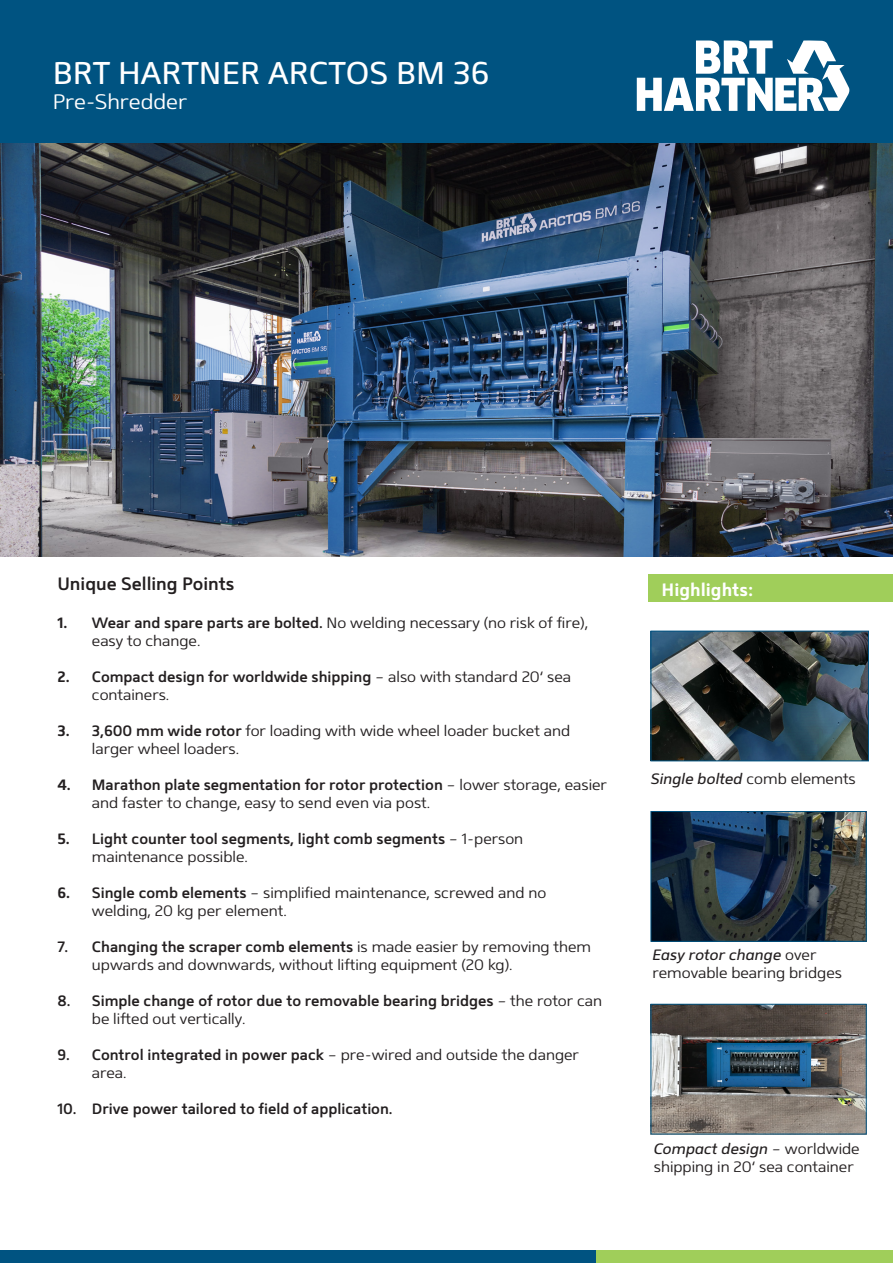
<style>
.page{position:relative;width:893px;height:1263px;background:#fff}
.page>*{position:absolute;margin:0;border:0;box-sizing:border-box;transform-origin:0 0}
.t1{font:31.5px "Mentone";color:#fff}
.t2{font:300 21px "Mentone";color:#fff}
.t3{font:600 18px "Mentone";color:#231f20}
.Stichpunkte{font:700 18px "Mentone";color:#fff}
.Stichpunkte-2{font:600 15px "Mentone";color:#231f20}
.Stichpunkte-3{font:300 15px "Mentone";color:#231f20}
.Bildunterschrift{font:300 15px/18px "Mentone";color:#231f20}
.Bildunterschrift-2{font:italic 15px "Mentone";color:#231f20}
.s1{font-weight:700}
.s2{font-weight:600}
.s3{font-weight:300}
.s4{font-weight:300;font-style:normal}
.s5{font-weight:400;font-style:italic}
</style>
<div class="page">
<img style="left:652px;top:813px;width:213px;height:127px">
<div style="left:650px;top:811px;width:217px;height:131px;border:1px solid #005381"></div>
<img style="left:652px;top:633px;width:215px;height:126px">
<div style="left:650px;top:631px;width:219px;height:130px;border:1px solid #005381"></div>
<div style="left:549px;top:1250px;width:344px;height:13px;background:#a0ce5a"></div>
<div style="left:0;top:1250px;width:595px;height:13px;background:#005381"></div>
<div style="left:649px;top:574px;width:244px;height:28px;background:#a0ce5a"></div>
<div style="left:0;top:0;width:893px;height:144px;background:#005381"></div>
<svg style="left:637px;top:41px;width:212px;height:70px"></svg>
<img style="left:0;top:144px;width:893px;height:412px">
<img style="left:652px;top:1006px;width:213px;height:126px">
<div style="left:650px;top:1004px;width:217px;height:130px;border:1px solid #005381"></div>
<p class="t1" style="left:53px;top:54px;width:438px">BRT HARTNER ARCTOS BM 36</p>
<p class="t2" style="left:53px;top:89px;width:136px">Pre-Shredder</p>
<p class="t3" style="left:57px;top:573px;width:179px">Unique Selling Points</p>
<p class="Stichpunkte" style="left:662px;top:579px;width:93px">Highlights:</p>
<p class="Stichpunkte-3" style="left:57px;top:613px;width:532px"><span class="s1">1.</span> <span class="s2">Wear and spare parts are bolted.</span> No welding necessary (no risk of fire),</p>
<p class="Stichpunkte-3" style="left:92px;top:631px;width:110px">easy to change.</p>
<p class="Stichpunkte-2" style="left:57px;top:667px;width:515px"><span class="s1">2.</span> Compact design for worldwide shipping <span class="s3">– also with standard 20‘ sea</span></p>
<p class="Stichpunkte-3" style="left:92px;top:685px;width:79px">containers.</p>
<p class="Stichpunkte-3" style="left:57px;top:721px;width:514px"><span class="s1">3.</span> <span class="s2">3,600 mm wide rotor</span> for loading with wide wheel loader bucket and</p>
<p class="Stichpunkte-3" style="left:92px;top:739px;width:149px">larger wheel loaders.</p>
<p class="Stichpunkte-2" style="left:57px;top:775px;width:551px"><span class="s1">4.</span> Marathon plate segmentation for rotor protection <span class="s3">– lower storage, easier</span></p>
<p class="Stichpunkte-3" style="left:92px;top:793px;width:340px">and faster to change, easy to send even via post.</p>
<p class="Stichpunkte-2" style="left:57px;top:829px;width:467px"><span class="s1">5.</span> Light counter tool segments, light comb segments <span class="s3">– 1-person</span></p>
<p class="Stichpunkte-3" style="left:92px;top:847px;width:158px">maintenance possible.</p>
<p class="Stichpunkte-3" style="left:57px;top:883px;width:490px"><span class="s1">6.</span> <span class="s2">Single comb elements</span> – simplified maintenance, screwed and no</p>
<p class="Stichpunkte-3" style="left:92px;top:901px;width:196px">welding, 20 kg per element.</p>
<p class="Stichpunkte-2" style="left:57px;top:937px;width:535px">7. Changing the scraper comb elements <span class="s3">is made easier by removing them</span></p>
<p class="Stichpunkte-3" style="left:92px;top:955px;width:422px">upwards and downwards, without lifting equipment (20 kg).</p>
<p class="Stichpunkte-2" style="left:57px;top:991px;width:546px">8. Simple change of rotor due to removable bearing bridges <span class="s3">– the rotor can</span></p>
<p class="Stichpunkte-3" style="left:92px;top:1009px;width:155px">be lifted out vertically.</p>
<p class="Stichpunkte-2" style="left:57px;top:1045px;width:523px">9. Control integrated in power pack <span class="s3">– pre-wired and outside the danger</span></p>
<p class="Stichpunkte-3" style="left:92px;top:1063px;width:36px">area.</p>
<p class="Stichpunkte-2" style="left:57px;top:1099px;width:337px">10. Drive power tailored to field of application.</p>
<p class="Bildunterschrift-2" style="left:651px;top:770px;width:207px">Single bolted <span class="s4">comb elements</span></p>
<p class="Bildunterschrift" style="left:652px;top:946px;width:191px"><span class="s5">Easy rotor change</span> over removable bearing bridges</p>
<p class="Bildunterschrift" style="left:654px;top:1139px;width:207px"><span class="s5">Compact design</span> – worldwide shipping in 20‘ sea container</p>
</div>
